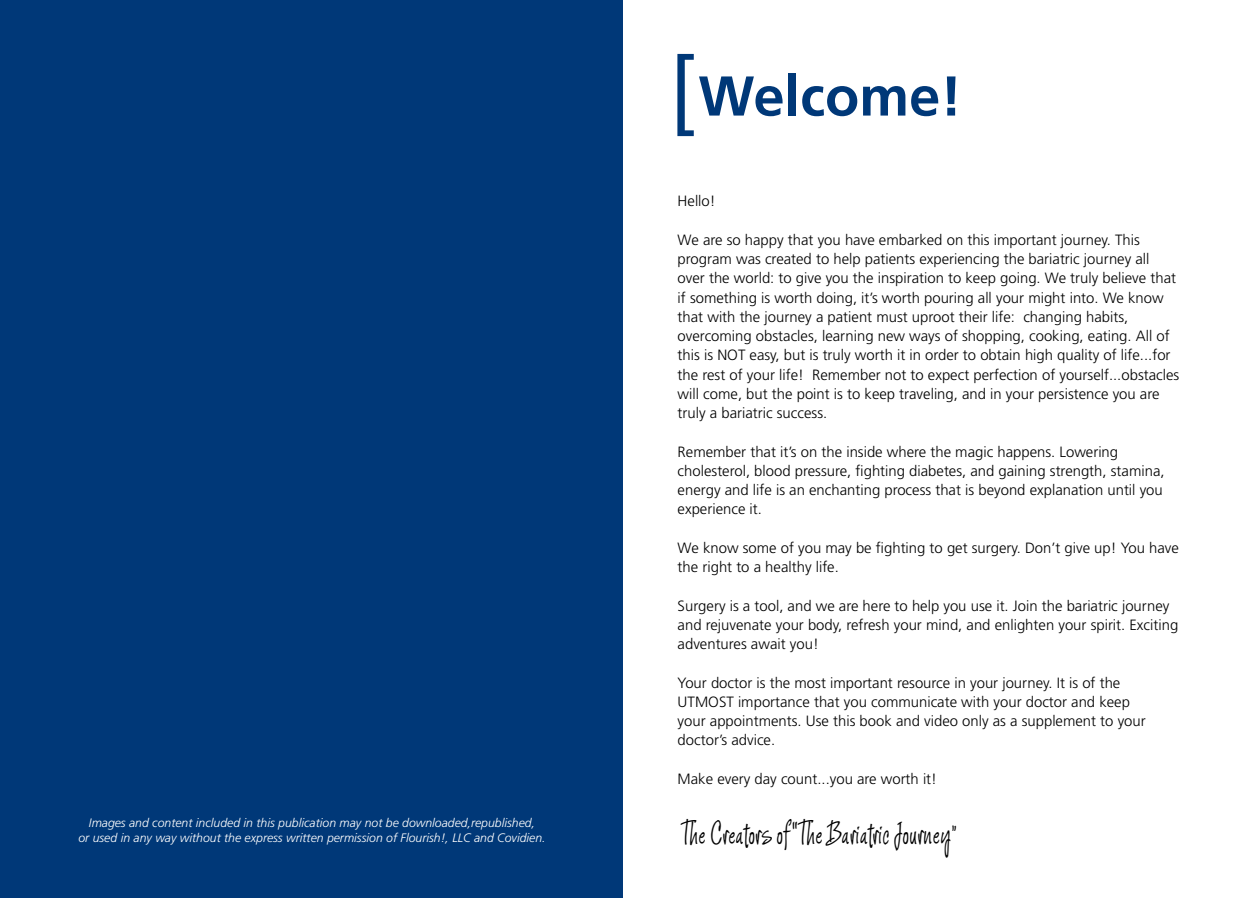
<style>
.page{position:relative;width:1245px;height:898px;background:#fff}
.page>*{position:absolute;margin:0;border:0;box-sizing:border-box;transform-origin:0 0}
.t1{font:92.75px "Humanist 777 BT Roman B";color:#003878}
.t2{font:700 56px "Frutiger LT Std";color:#003878}
.t3{font:35px "Argenta";letter-spacing:.02em;color:#000}
.t4{font:300 14.88px/19.2px "Frutiger LT Std";color:#000}
.t5{font:italic 300 12.25px/14.7px "Frutiger LT Std";color:#fff;text-align:center}
</style>
<div class="page">
<div style="left:0;top:0;width:622px;height:898px;background:#003878"></div>
<p class="t5" style="left:78px;top:815px;width:468px">Images and content included in this publication may not be downloaded,republished,<br>or used in any way without the express written permission of Flourish!, LLC and Covidien.</p>
<h1 class="t1" style="left:668px;top:34px;width:32px">[</h1>
<h2 class="t2" style="left:698px;top:63px;width:265px">Welcome!</h2>
<p class="t4" style="left:677px;top:192px;width:40px">Hello!</p>
<p class="t4" style="left:677px;top:230px;width:503px">We are so happy that you have embarked on this important journey. This program was created to help patients experiencing the bariatric journey all over the world: to give you the inspiration to keep going. We truly believe that if something is worth doing, it’s worth pouring all your might into. We know that with the journey a patient must uproot their life: changing habits, overcoming obstacles, learning new ways of shopping, cooking, eating. All of this is NOT easy, but is truly worth it in order to obtain high quality of life...for the rest of your life! Remember not to expect perfection of yourself...obstacles will come, but the point is to keep traveling, and in your persistence you are truly a bariatric success.</p>
<p class="t4" style="left:677px;top:442px;width:488px">Remember that it’s on the inside where the magic happens. Lowering cholesterol, blood pressure, fighting diabetes, and gaining strength, stamina, energy and life is an enchanting process that is beyond explanation until you experience it.</p>
<p class="t4" style="left:677px;top:538px;width:502px">We know some of you may be fighting to get surgery. Don’t give up! You have the right to a healthy life.</p>
<p class="t4" style="left:677px;top:596px;width:502px">Surgery is a tool, and we are here to help you use it. Join the bariatric journey and rejuvenate your body, refresh your mind, and enlighten your spirit. Exciting adventures await you!</p>
<p class="t4" style="left:677px;top:673px;width:469px">Your doctor is the most important resource in your journey. It is of the UTMOST importance that you communicate with your doctor and keep your appointments. Use this book and video only as a supplement to your doctor’s advice.</p>
<p class="t4" style="left:677px;top:769px;width:261px">Make every day count...you are worth it!</p>
<h3 class="t3" style="left:681px;top:814px;width:276px">The Creators of “The Bariatric Journey”</h3>
</div>
